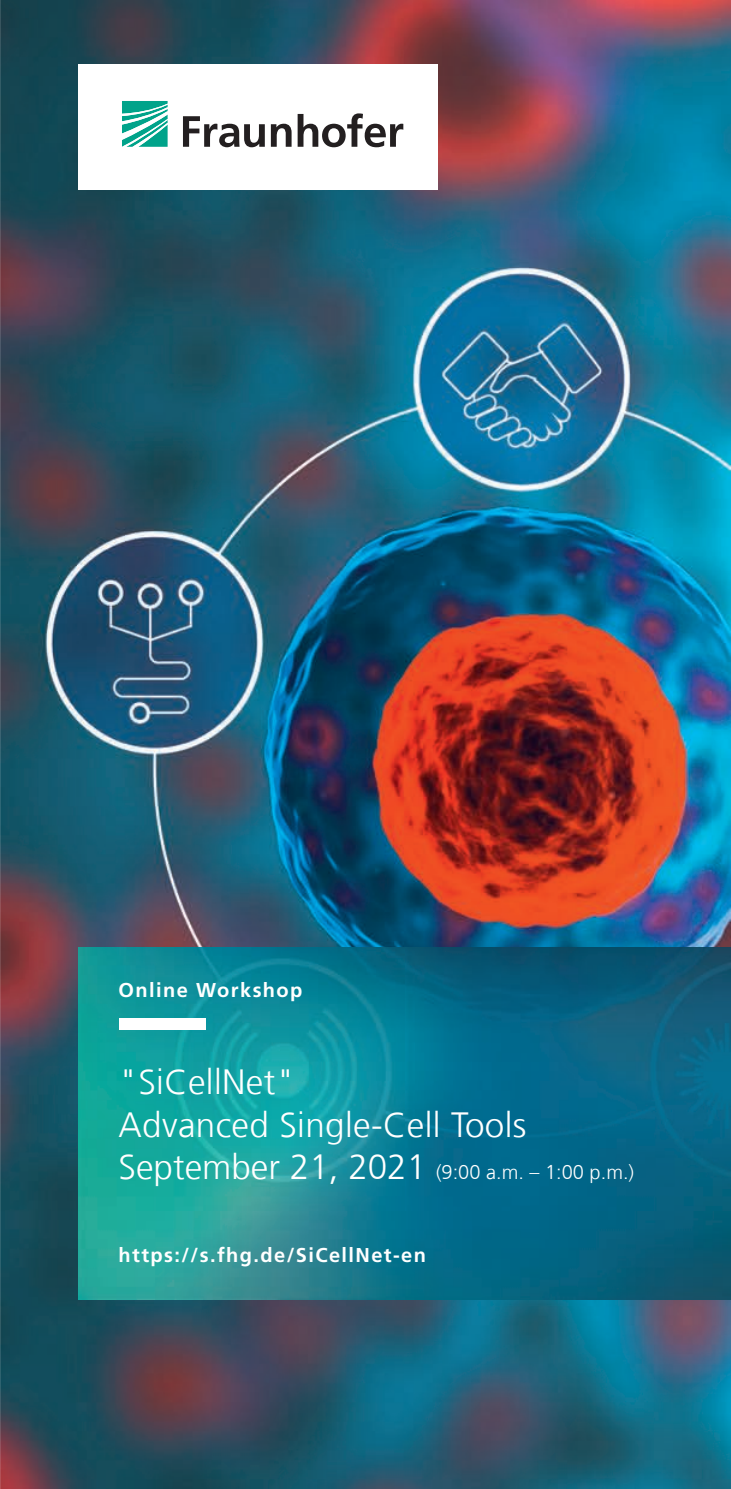
<style>
.page{position:relative;width:731px;height:1489px;background:#fff}
.page>*{position:absolute;margin:0;border:0;box-sizing:border-box;transform-origin:0 0}
.t1{font:300 35px/42.5px "Frutiger LT Com";letter-spacing:.01em;color:#fff}
.t2{font:700 20px "Frutiger LT Com";letter-spacing:.07em;color:#fff}
.t3{font:300 20px "Frutiger LT Com";color:#fff}
.s1{font-size:35px}
</style>
<div class="page">
<img style="left:0;top:0;width:730px;height:1488px">
<div style="left:78px;top:64px;width:359px;height:125px;background:#fff"></div>
<svg style="left:122px;top:101px;width:45px;height:46px"></svg>
<svg style="left:183px;top:113px;width:220px;height:34px"></svg>
<img style="left:78px;top:947px;width:652px;height:352px">
<div style="left:120px;top:1017px;width:86px;height:12px;background:#fff"></div>
<p class="t2" style="left:118px;top:978px;width:185px">Online Workshop</p>
<h1 class="t1" style="left:118px;top:1061px;width:409px">"SiCellNet"<br>Advanced Single-Cell Tools</h1>
<p class="t3" style="left:118px;top:1160px;width:516px"><span class="s1">September 21, 2021</span> (9:00 a.m. – 1:00 p.m.)</p>
<p class="t2" style="left:118px;top:1243px;width:309px">https://s.fhg.de/SiCellNet-en</p>
</div>
